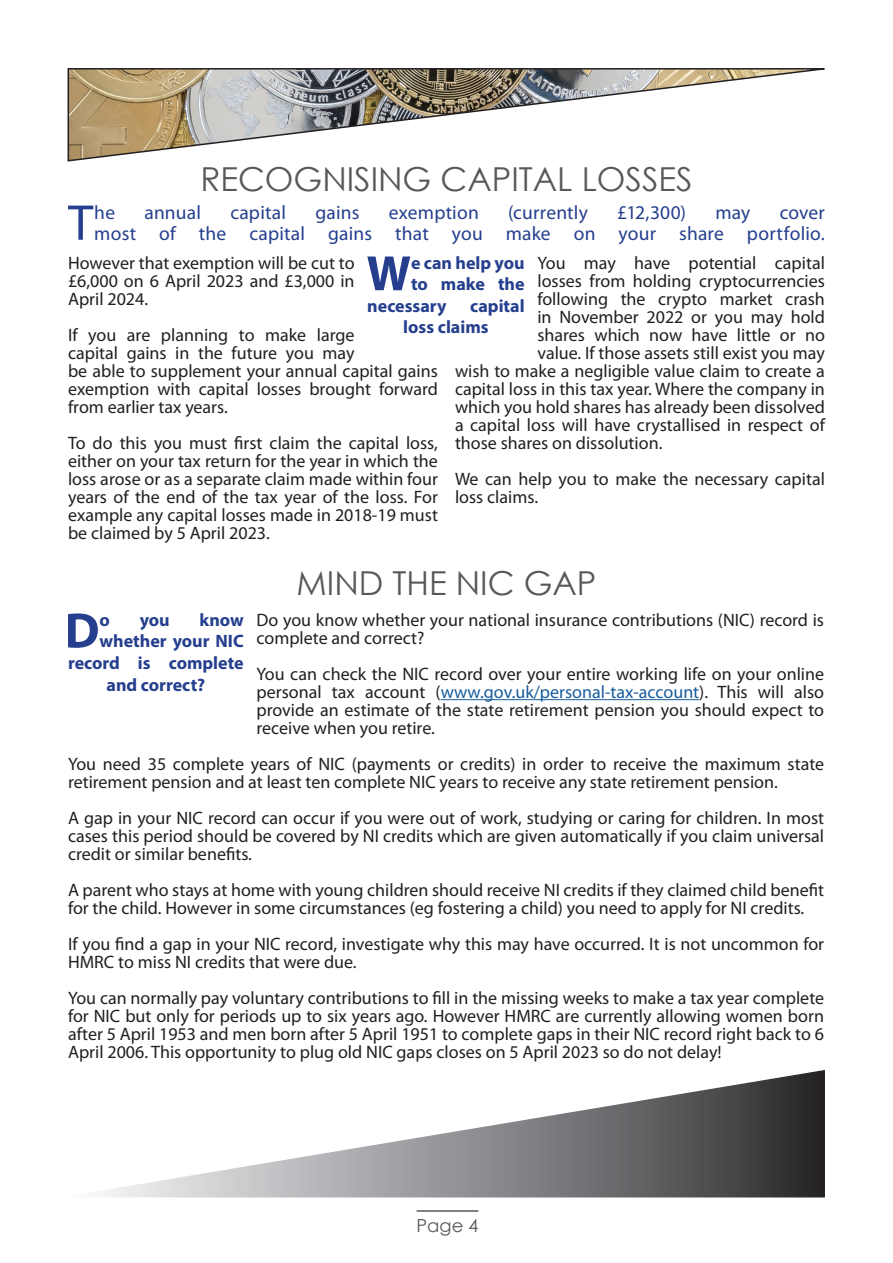
<style>
.page{position:relative;width:893px;height:1263px;background:#fff}
.page>*{position:absolute;margin:0;border:0;box-sizing:border-box;transform-origin:0 0}
.t1{font:50.7px "Myriad Pro";color:#253f8e}
.t2{font:700 50.1px "Myriad Pro";color:#253f8e}
.t3{font:33px "Century Gothic";color:#57585a}
.t4{font:19.5px/21px "Myriad Pro";letter-spacing:.01em;color:#253f8e;text-align:right}
.t5{font:18px/18px "Myriad Pro";color:#231f20}
.t6{font:700 18px/21.6px "Myriad Pro";color:#253f8e}
.t7{font:18px "Century Gothic";color:#57585a}
.s1{color:#175d9e}
</style>
<div class="page">
<hr style="left:417px;top:1210px;width:61px;height:2px;background:#57585a">
<svg style="left:67px;top:68px;width:758px;height:94px"></svg>
<svg style="left:100px;top:1070px;width:725px;height:128px"></svg>
<hr style="left:441px;top:699px;width:258px;height:1px;background:#175d9e">
<p class="t3" style="left:200px;top:156px;width:494px">RECOGNISING CAPITAL LOSSES</p>
<p class="t1" style="left:68px;top:191px;width:27px">T</p>
<p class="t4" style="left:94px;top:201px;width:22px">he</p>
<p class="t4" style="left:144px;top:201px;width:58px">annual</p>
<p class="t4" style="left:230px;top:201px;width:57px">capital</p>
<p class="t4" style="left:315px;top:201px;width:46px">gains</p>
<p class="t4" style="left:389px;top:201px;width:92px">exemption</p>
<p class="t4" style="left:508px;top:201px;width:81px">(currently</p>
<p class="t4" style="left:617px;top:201px;width:70px">£12,300)</p>
<p class="t4" style="left:715px;top:201px;width:36px">may</p>
<p class="t4" style="left:94px;top:201px;width:732px">cover<br>most of the capital gains that you make on your share portfolio.</p>
<p class="t2" style="left:367px;top:241px;width:46px">W</p>
<p class="t6" style="left:411px;top:251px;width:115px">e can help you</p>
<p class="t5" style="left:68px;top:253px;width:288px;text-align:justify">However that exemption will be cut to £6,000 on 6 April 2023 and £3,000 in April 2024.</p>
<p class="t5" style="left:68px;top:325px;width:371px">If you are planning to make large<br>capital gains in the future you may<br>be able to supplement your annual capital gains exemption with capital losses brought forward from earlier tax years.</p>
<p class="t5" style="left:68px;top:433px;width:371px;text-align:justify">To do this you must first claim the capital loss, either on your tax return for the year in which the loss arose or as a separate claim made within four years of the end of the tax year of the loss. For example any capital losses made in 2018-19 must be claimed by 5 April 2023.</p>
<p class="t5" style="left:537px;top:253px;width:289px">You may have potential capital</p>
<p class="t5" style="left:537px;top:271px;width:289px">losses from holding cryptocurrencies</p>
<p class="t5" style="left:537px;top:289px;width:289px">following the crypto market crash</p>
<p class="t5" style="left:537px;top:307px;width:289px">in November 2022 or you may hold</p>
<p class="t5" style="left:537px;top:325px;width:289px">shares which now have little or no</p>
<p class="t5" style="left:537px;top:343px;width:289px">value. If those assets still exist you may</p>
<p class="t5" style="left:455px;top:361px;width:371px">wish to make a negligible value claim to create a</p>
<p class="t5" style="left:455px;top:379px;width:371px">capital loss in this tax year. Where the company in</p>
<p class="t5" style="left:455px;top:397px;width:371px">which you hold shares has already been dissolved</p>
<p class="t5" style="left:455px;top:415px;width:371px">a capital loss will have crystallised in respect of</p>
<p class="t5" style="left:455px;top:433px;width:209px">those shares on dissolution.</p>
<p class="t5" style="left:455px;top:469px;width:371px">We can help you to make the necessary capital loss claims.</p>
<p class="t6" style="left:411px;top:273px;width:115px">to make the</p>
<p class="t6" style="left:367px;top:294px;width:81px">necessary</p>
<p class="t6" style="left:403px;top:294px;width:123px;text-indent:67px">capital loss claims</p>
<p class="t3" style="left:297px;top:560px;width:301px">MIND THE NIC GAP</p>
<p class="t5" style="left:257px;top:610px;width:569px">Do you know whether your national insurance contributions (NIC) record is complete and correct?</p>
<p class="t5" style="left:257px;top:664px;width:569px;text-align:justify">You can check the NIC record over your entire working life on your online personal tax account (<span class="s1">www.gov.uk/personal-tax-account</span>). This will also provide an estimate of the state retirement pension you should expect to receive when you retire.</p>
<p class="t5" style="left:68px;top:754px;width:758px">You need 35 complete years of NIC (payments or credits) in order to receive the maximum state retirement pension and at least ten complete NIC years to receive any state retirement pension.</p>
<p class="t5" style="left:68px;top:808px;width:758px;text-align:justify">A gap in your NIC record can occur if you were out of work, studying or caring for children. In most cases this period should be covered by NI credits which are given automatically if you claim universal credit or similar benefits.</p>
<p class="t5" style="left:68px;top:880px;width:758px">A parent who stays at home with young children should receive NI credits if they claimed child benefit for the child. However in some circumstances (eg fostering a child) you need to apply for NI credits.</p>
<p class="t5" style="left:68px;top:934px;width:758px">If you find a gap in your NIC record, investigate why this may have occurred. It is not uncommon for<br>HMRC to miss NI credits that were due.</p>
<p class="t5" style="left:68px;top:988px;width:758px;text-align:justify">You can normally pay voluntary contributions to fill in the missing weeks to make a tax year complete for NIC but only for periods up to six years ago. However HMRC are currently allowing women born after 5 April 1953 and men born after 5 April 1951 to complete gaps in their NIC record right back to 6<br>April 2006. This opportunity to plug old NIC gaps closes on 5 April 2023 so do not delay!</p>
<p class="t2" style="left:65px;top:598px;width:36px">D</p>
<p class="t6" style="left:100px;top:608px;width:12px">o</p>
<p class="t6" style="left:140px;top:608px;width:32px">you</p>
<p class="t6" style="left:199px;top:608px;width:46px">know</p>
<p class="t6" style="left:100px;top:630px;width:146px">whether your NIC</p>
<p class="t6" style="left:68px;top:652px;width:177px">record is complete</p>
<p class="t6" style="left:107px;top:673px;width:100px">and correct?</p>
<p class="t7" style="left:417px;top:1212px;width:63px">Page 4</p>
</div>
